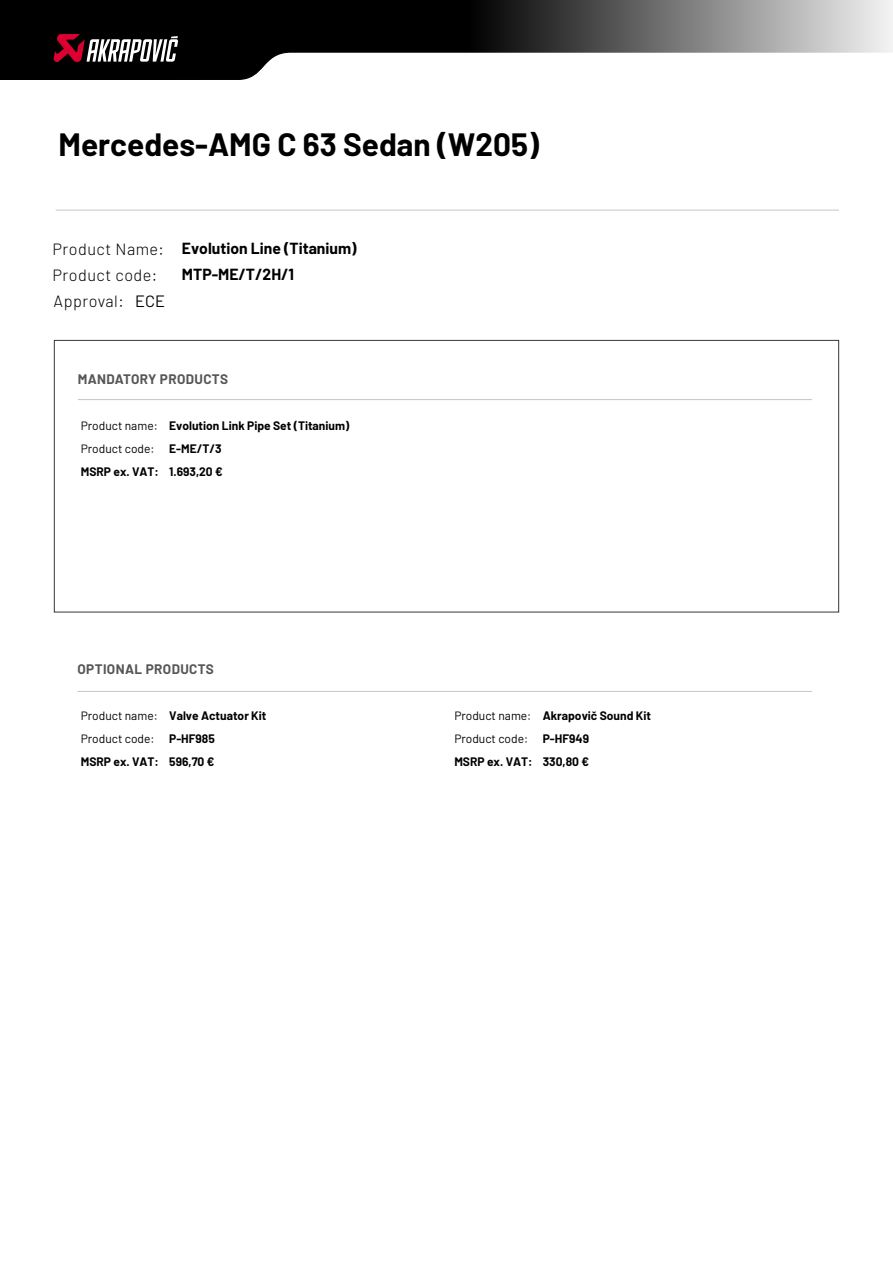
<style>
.page{position:relative;width:893px;height:1263px;background:#fff}
.page>*{position:absolute;margin:0;border:0;box-sizing:border-box;transform-origin:0 0}
.t1{font:700 31.5px "Barlow";color:#000}
.t2{font:16.35px "Barlow";color:#000}
.t3{font:300 16.2px "Barlow";letter-spacing:.03em;color:#000}
.t4{font:700 15.75px/26.2px "Barlow";color:#000}
.t5{font:700 13.5px "Barlow";letter-spacing:.03em;color:#565656}
.t6{font:700 12px/23px "Barlow";color:#000}
.t7{font:12px/23px "Barlow";color:#000}
</style>
<div class="page">
<svg style="left:0;top:0;width:893px;height:80px"></svg>
<svg style="left:53px;top:34px;width:125px;height:29px"></svg>
<hr style="left:78px;top:399px;width:734px;height:1px;background:#c3c6c7">
<hr style="left:78px;top:691px;width:734px;height:1px;background:#c3c6c7">
<hr style="left:56px;top:210px;width:783px;height:1px;background:#c3c6c7">
<h1 class="t1" style="left:58px;top:125px;width:482px">Mercedes-AMG C 63 Sedan (W205)</h1>
<h3 class="t3" style="left:53px;top:237px;width:113px">Product Name:</h3>
<h3 class="t3" style="left:53px;top:263px;width:106px">Product code:</h3>
<h3 class="t3" style="left:54px;top:289px;width:72px">Approval:</h3>
<h2 class="t2" style="left:135px;top:290px;width:31px">ECE</h2>
<h3 class="t4" style="left:182px;top:234px;width:176px">Evolution Line (Titanium)<br>MTP-ME/T/2H/1</h3>
<p class="t5" style="left:78px;top:369px;width:152px">MANDATORY PRODUCTS</p>
<p class="t7" style="left:81px;top:414px;width:78px">Product name:<br>Product code:</p>
<p class="t6" style="left:81px;top:460px;width:80px">MSRP ex. VAT:</p>
<p class="t6" style="left:169px;top:414px;width:182px">Evolution Link Pipe Set (Titanium)<br>E-ME/T/3<br>1.693,20 €</p>
<p class="t5" style="left:77px;top:659px;width:138px">OPTIONAL PRODUCTS</p>
<p class="t7" style="left:81px;top:703px;width:78px">Product name:<br>Product code:</p>
<p class="t6" style="left:81px;top:749px;width:80px">MSRP ex. VAT:</p>
<p class="t6" style="left:169px;top:703px;width:99px">Valve Actuator Kit<br>P-HF985<br>596,70 €</p>
<p class="t7" style="left:454px;top:703px;width:78px">Product name:<br>Product code:</p>
<p class="t6" style="left:454px;top:749px;width:80px">MSRP ex. VAT:</p>
<p class="t6" style="left:543px;top:703px;width:110px">Akrapovič Sound Kit<br>P-HF949<br>330,80 €</p>
</div>
